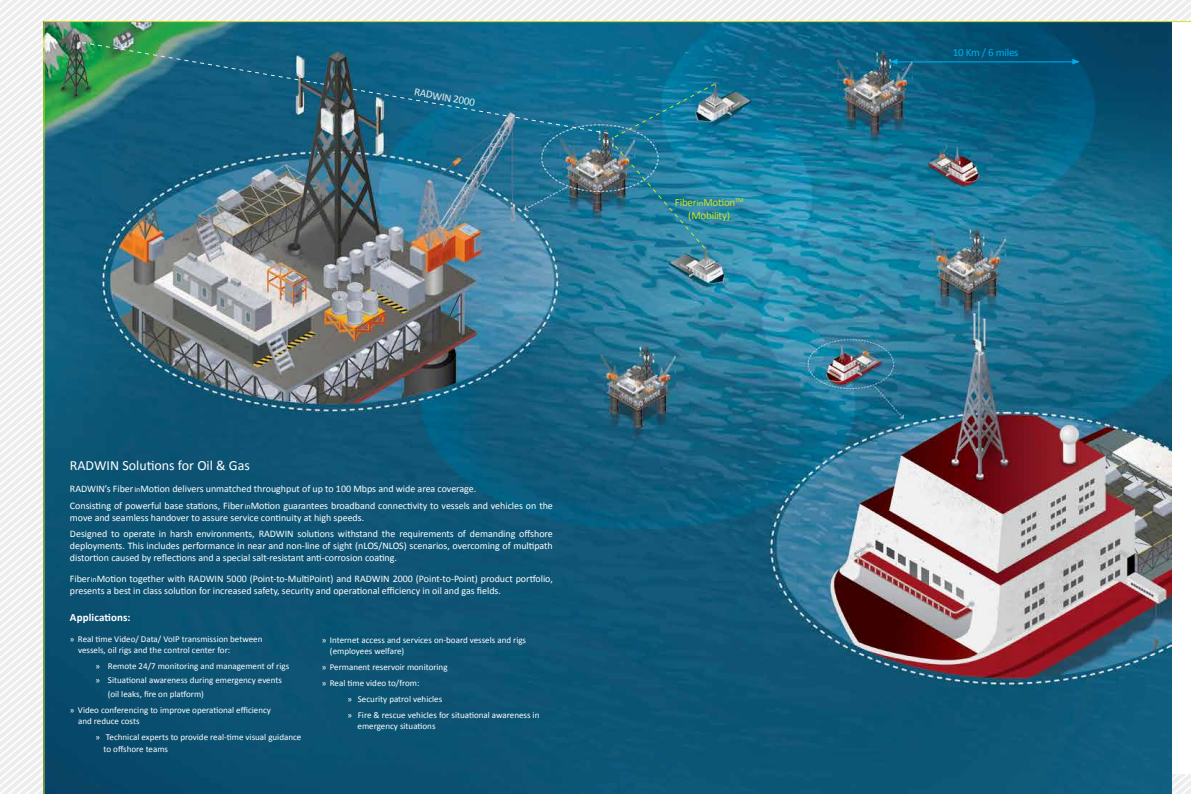
<style>
.page{position:relative;width:1191px;height:794px;background:#fff}
.page>*{position:absolute;margin:0;border:0;box-sizing:border-box;transform-origin:0 0}
.t1{font:14px "Calibri";color:#fff}
.t2{font:11px/13.2px "Calibri";letter-spacing:-.02em;color:#d7df23;text-align:center}
.t3{font:700 11px "Calibri";letter-spacing:.01em;color:#fff}
.t4{font:11px "Calibri";letter-spacing:-.02em;color:#00aeef}
.t5{font:11px "Calibri";color:#ededee}
.t6{font:10px/16.5px "Calibri";letter-spacing:-.005em;color:#fff}
.t7{font:9px/11px "Calibri";color:#fff}
.s1{font-size:8px}
.s2{font-size:9px}
</style>
<div class="page">
<svg style="left:0;top:0;width:595px;height:424px"></svg>
<svg style="left:0;top:424px;width:43px;height:370px"></svg>
<svg style="left:595px;top:0;width:596px;height:21px"></svg>
<img style="left:43px;top:21px;width:1148px;height:773px">
<img style="left:81px;top:41px;width:218px;height:40px">
<img style="left:614px;top:145px;width:92px;height:104px">
<hr style="left:894px;top:61px;width:184px;height:1px;background:#00aeef">
<svg style="left:353px;top:88px;width:155px;height:29px;background:#186a8c"></svg>
<svg style="left:305px;top:80px;width:20px;height:5px"></svg>
<svg style="left:514px;top:83px;width:202px;height:55px;background:#1a7698"></svg>
<svg style="left:890px;top:59px;width:7px;height:6px"></svg>
<svg style="left:1072px;top:59px;width:7px;height:6px"></svg>
<p class="t5" style="left:416px;top:85px;width:63px;rotate:10deg">RADWIN 2000</p>
<h1 class="t1" style="left:70px;top:456px;width:181px">RADWIN Solutions for Oil &amp; Gas</h1>
<p class="t6" style="left:70px;top:481px;width:484px">RADWIN’s Fiber<span class="s1">in</span>Motion delivers unmatched throughput of up to 100 Mbps and wide area coverage.<br>Consisting of powerful base stations, Fiber<span class="s1">in</span>Motion guarantees broadband connectivity to vessels and vehicles on the</p>
<p class="t6" style="left:70px;top:509px;width:484px">move and seamless handover to assure service continuity at high speeds.<br>Designed to operate in harsh environments, RADWIN solutions withstand the requirements of demanding offshore</p>
<p class="t6" style="left:70px;top:540px;width:484px;line-height:12px">deployments. This includes performance in near and non-line of sight (nLOS/NLOS) scenarios, overcoming of multipath distortion caused by reflections and a special salt-resistant anti-corrosion coating.</p>
<p class="t6" style="left:70px;top:572px;width:484px;line-height:12px">Fiber<span class="s1">in</span>Motion together with RADWIN 5000 (Point-to-MultiPoint) and RADWIN 2000 (Point-to-Point) product portfolio, presents a best in class solution for increased safety, security and operational efficiency in oil and gas fields.</p>
<p class="t3" style="left:70px;top:610px;width:62px">Applications:</p>
<p class="t7" style="left:78px;top:634px;width:186px;text-indent:-8px">» Real time Video/ Data/ VoIP transmission between vessels, oil rigs and the control center for:</p>
<p class="t7" style="left:95px;top:661px;width:195px">» Remote 24/7 monitoring and management of rigs</p>
<p class="t7" style="left:95px;top:675px;width:188px">» Situational awareness during emergency events</p>
<p class="t7" style="left:108px;top:689px;width:98px">(oil leaks, fire on platform)</p>
<p class="t7" style="left:78px;top:705px;width:194px;text-indent:-8px">» Video conferencing to improve operational efficiency and reduce costs</p>
<p class="t7" style="left:104px;top:731px;width:199px;line-height:12px;text-indent:-8px">» Technical experts to provide real-time visual guidance to offshore teams</p>
<p class="t7" style="left:330px;top:634px;width:198px;text-indent:-8px">» Internet access and services on-board vessels and rigs (employees welfare)</p>
<p class="t7" style="left:322px;top:659px;width:127px;line-height:16px">» Permanent reservoir monitoring » Real time video to/from:</p>
<p class="t7" style="left:347px;top:691px;width:193px;line-height:16px">» Security patrol vehicles<br>» Fire &amp; rescue vehicles for situational awareness in</p>
<p class="t7" style="left:357px;top:720px;width:80px">emergency situations</p>
<p class="t2" style="left:675px;top:196px;width:70px">Fiber<span class="s2">in</span>Motion<sup>TM </sup>(Mobility)</p>
<p class="t4" style="left:952px;top:46px;width:67px">10 Km / 6 miles</p>
</div>
